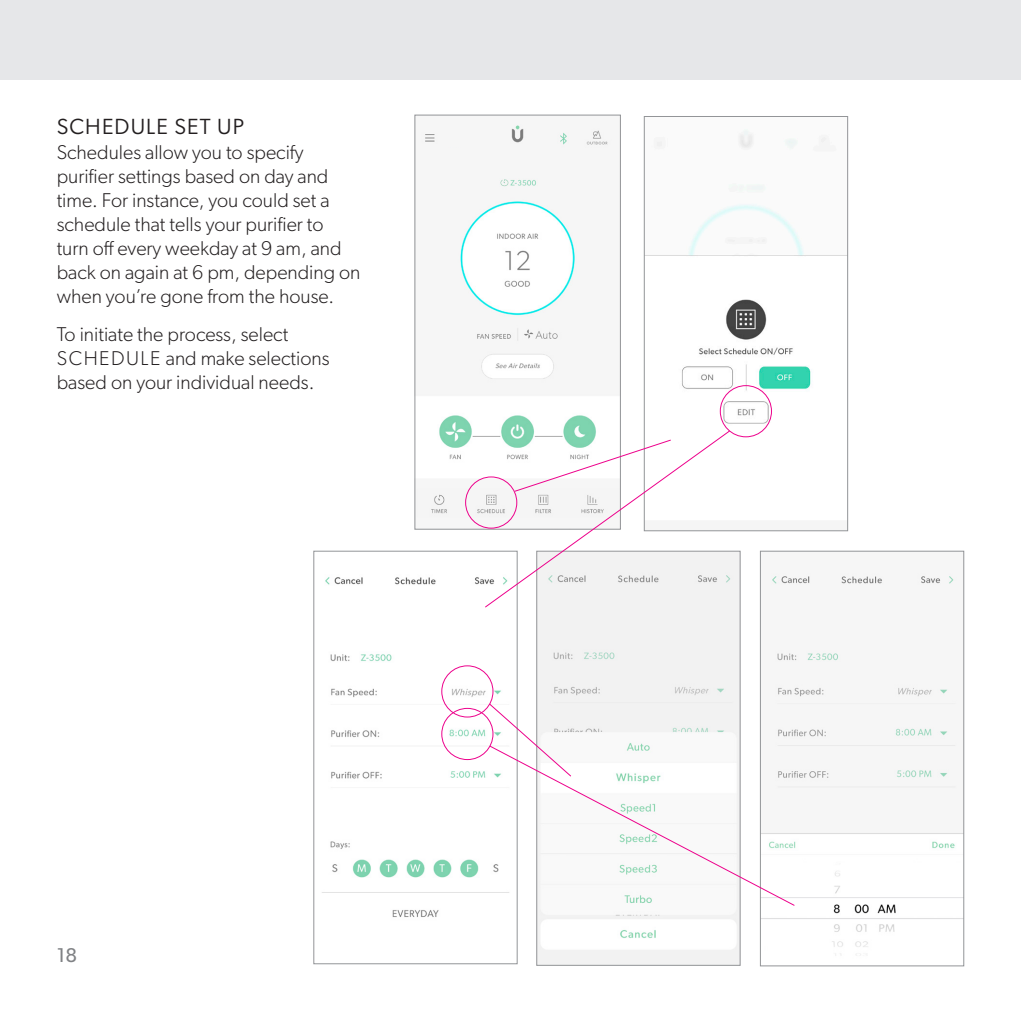
<style>
.page{position:relative;width:1021px;height:1021px;background:#fff}
.page>*{position:absolute;margin:0;border:0;box-sizing:border-box;transform-origin:0 0}
.Mini_Head{font:22px "Gibson";letter-spacing:.05em;color:#231f20}
.t1{font:300 20px/24px "Gibson";color:#231f20}
.t2{font:20px "Gibson";color:#808285}
</style>
<div class="page">
<div style="left:0;top:0;width:1020px;height:79px;background:#e6e7e9"></div>
<img style="left:645px;top:129px;width:201px;height:309px">
<div style="left:643px;top:116px;width:205px;height:415px;border:1px solid #939598"></div>
<img style="left:417px;top:124px;width:191px;height:403px">
<div style="left:414px;top:115px;width:207px;height:414px;border:1px solid #939598"></div>
<div style="left:448px;top:131px;width:18px;height:16px;background:#f6f6f6"></div>
<img style="left:538px;top:552px;width:200px;height:411px">
<img style="left:762px;top:573px;width:200px;height:383px">
<div style="left:760px;top:550px;width:204px;height:416px;border:1px solid #939598"></div>
<img style="left:322px;top:577px;width:179px;height:340px">
<div style="left:313px;top:550px;width:204px;height:414px;border:1px solid #939598"></div>
<div style="left:441px;top:665px;width:52px;height:52px;border:1px solid #ed028c;border-radius:50%"></div>
<div style="left:441px;top:708px;width:52px;height:52px;border:1px solid #ed028c;border-radius:50%"></div>
<div style="left:719px;top:385px;width:53px;height:52px;border:1px solid #ed028c;border-radius:50%"></div>
<svg style="left:484px;top:429px;width:246px;height:179px"></svg>
<svg style="left:488px;top:702px;width:84px;height:42px"></svg>
<svg style="left:488px;top:744px;width:307px;height:162px"></svg>
<p class="Mini_Head" style="left:57px;top:113px;width:189px">SCHEDULE SET UP</p>
<p class="t1" style="left:57px;top:140px;width:305px">Schedules allow you to specify purifier settings based on day and time. For instance, you could set a schedule that tells your purifier to turn off every weekday at 9 am, and back on again at 6 pm, depending on when you’re gone from the house.</p>
<p class="t1" style="left:57px;top:322px;width:274px">To initiate the process, select<br>SCHEDULE and make selections based on your individual needs.</p>
<p class="t2" style="left:57px;top:942px;width:22px">18</p>
</div>
